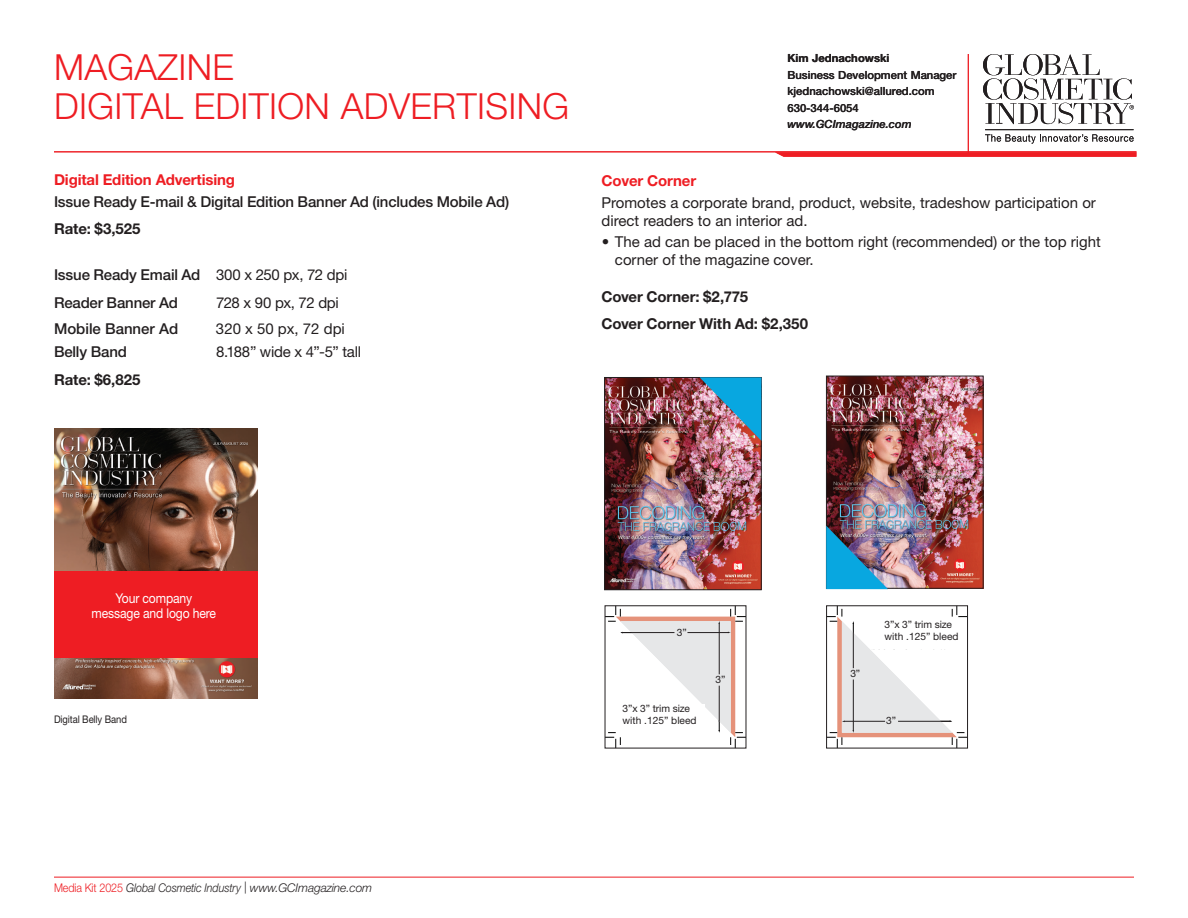
<style>
.page{position:relative;width:1188px;height:918px;background:#fff}
.page>*{position:absolute;margin:0;border:0;box-sizing:border-box;transform-origin:0 0}
.Category_Headline{font:300 36px/39px "Helvetica Neue LT Std";letter-spacing:.01em;color:#ee1d23}
.Body_text{font:15px/18px "Helvetica Neue LT Std";color:#231f20}
.Body_text-2{font:500 15px "Helvetica Neue LT Std";letter-spacing:-.01em;color:#231f20}
.Body_text-3{font:700 15px "Helvetica Neue LT Std";letter-spacing:-.005em;color:#231f20}
.Subhead_2{font:700 15px "Helvetica Neue LT Std";letter-spacing:-.01em;color:#ee1d23}
.Body_text-4{font:15px "Helvetica Neue LT Std";letter-spacing:-.035em;color:#231f20}
.Body_text-5{font:700 15px "Helvetica Neue LT Std";letter-spacing:-.01em;color:#ee1d23}
.Tabletextheader{font:13.5px/15px "Helvetica Neue LT Std";letter-spacing:-.01em;color:#fff;text-align:center;scale:.9 1}
.t1{font:italic 300 12px "Helvetica Neue LT Std";letter-spacing:-.01em;color:#231f20;scale:.9 1}
.Sales_Rep_Info{font:500 11.25px "Helvetica Neue LT Std";color:#231f20}
.Sales_Website{font:italic 500 11.25px "Helvetica Neue LT Std";color:#231f20}
.Sales_Rep_Name{font:700 11.25px "Helvetica Neue LT Std";color:#231f20}
.Tabletextheader-2{font:10.5px "Helvetica Neue LT Std";letter-spacing:-.01em;color:#231f20;scale:.9 1}
.Subhead_2-2{font:10.2px/11.7px "Helvetica Neue LT Std";color:#231f20}
.s1{font-weight:400}
.s2{font-style:normal;color:#ee1d23}
</style>
<div class="page">
<svg style="left:985px;top:134px;width:149px;height:10px"></svg>
<svg style="left:983px;top:54px;width:151px;height:70px"></svg>
<hr style="left:985px;top:129px;width:149px;height:1px;background:#231f20">
<hr style="left:968px;top:54px;width:1px;height:101px;background:#ee1d23">
<hr style="left:54px;top:151px;width:1082px;height:1px;background:#ee1d23">
<svg style="left:775px;top:152px;width:361px;height:5px"></svg>
<img style="left:54px;top:429px;width:203px;height:269px">
<img style="left:606px;top:379px;width:153px;height:209px">
<div style="left:604px;top:377px;width:157px;height:213px;border:1px solid #231f20"></div>
<img style="left:700px;top:377px;width:62px;height:64px">
<img style="left:828px;top:378px;width:153px;height:208px">
<div style="left:826px;top:376px;width:157px;height:212px;border:1px solid #231f20"></div>
<img style="left:826px;top:526px;width:62px;height:64px">
<div style="left:54px;top:571px;width:203px;height:86px;background:#ee1d23"></div>
<hr style="left:54px;top:877px;width:1080px;height:1px;background:#ee1d23">
<svg style="left:605px;top:606px;width:141px;height:142px"></svg>
<svg style="left:827px;top:606px;width:141px;height:142px"></svg>
<p class="Category_Headline" style="left:54px;top:47px;width:517px">MAGAZINE<br>DIGITAL EDITION ADVERTISING</p>
<p class="Sales_Rep_Name" style="left:788px;top:51px;width:103px">Kim Jednachowski</p>
<p class="Sales_Rep_Info" style="left:788px;top:68px;width:171px">Business Development Manager</p>
<p class="Sales_Rep_Info" style="left:788px;top:84px;width:149px">kjednachowski@allured.com</p>
<p class="Sales_Rep_Info" style="left:788px;top:101px;width:73px">630-344-6054</p>
<p class="Sales_Website" style="left:788px;top:117px;width:126px">www.GCImagazine.com</p>
<p class="Subhead_2" style="left:54px;top:171px;width:183px">Digital Edition Advertising</p>
<p class="Body_text-2" style="left:54px;top:192px;width:457px">Issue Ready E-mail &amp; Digital Edition Banner Ad (includes Mobile Ad)</p>
<p class="Body_text-3" style="left:54px;top:220px;width:88px">Rate: $3,525</p>
<p class="Body_text-2" style="left:54px;top:266px;width:295px">Issue Ready Email Ad <span class="s1">300 x 250 px, 72 dpi</span></p>
<p class="Body_text-2" style="left:54px;top:294px;width:126px">Reader Banner Ad</p>
<p class="Body_text-4" style="left:216px;top:294px;width:124px">728 x 90 px, 72 dpi</p>
<p class="Body_text-2" style="left:54px;top:319px;width:126px">Mobile Banner Ad</p>
<p class="Body_text" style="left:216px;top:319px;width:130px">320 x 50 px, 72 dpi</p>
<p class="Body_text-2" style="left:54px;top:343px;width:74px">Belly Band</p>
<p class="Body_text" style="left:216px;top:342px;width:147px">8.188” wide x 4”-5” tall</p>
<p class="Body_text-3" style="left:54px;top:370px;width:88px">Rate: $6,825</p>
<p class="Tabletextheader" style="left:92px;top:590px;width:140px">Your company message and logo here</p>
<p class="Tabletextheader-2" style="left:54px;top:713px;width:83px">Digital Belly Band</p>
<p class="t1" style="left:54px;top:881px;width:355px"><span class="s2">Media Kit 2025</span> Global Cosmetic Industry | www.GCImagazine.com</p>
<p class="Body_text-5" style="left:601px;top:172px;width:96px">Cover Corner</p>
<p class="Body_text" style="left:601px;top:193px;width:496px">Promotes a corporate brand, product, website, tradeshow participation or direct readers to an interior ad.</p>
<p class="Body_text" style="left:615px;top:232px;width:487px;text-indent:-13px">• The ad can be placed in the bottom right (recommended) or the top right corner of the magazine cover.</p>
<p class="Body_text-3" style="left:601px;top:287px;width:148px">Cover Corner: $2,775</p>
<p class="Body_text-3" style="left:601px;top:315px;width:208px">Cover Corner With Ad: $2,350</p>
<p class="Subhead_2-2" style="left:677px;top:626px;width:11px">3”</p>
<p class="Subhead_2-2" style="left:623px;top:702px;width:75px">3”x 3” trim size with .125” bleed</p>
<p class="Subhead_2-2" style="left:716px;top:674px;width:11px">3”</p>
<p class="Subhead_2-2" style="left:850px;top:667px;width:11px">3”</p>
<p class="Subhead_2-2" style="left:885px;top:618px;width:75px">3”x 3” trim size with .125” bleed</p>
<p class="Subhead_2-2" style="left:886px;top:714px;width:11px">3”</p>
</div>
